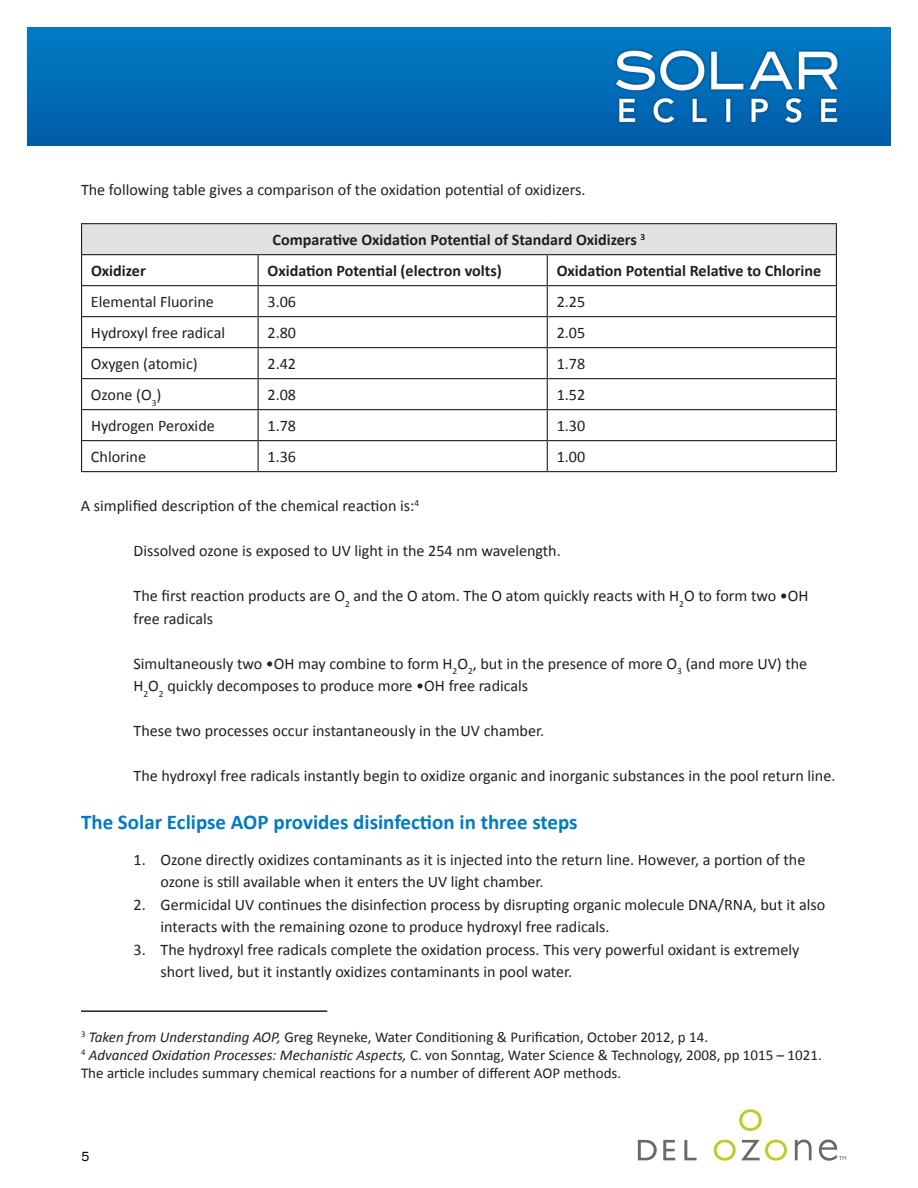
<style>
.page{position:relative;width:918px;height:1188px;background:#fff}
.page>*{position:absolute;margin:0;border:0;box-sizing:border-box;transform-origin:0 0}
.t1{font:700 21px "Calibri";color:#007bc3}
.t2{font:16.2px/22.5px "Calibri";color:#231f20}
.t3{font:700 16.2px "Calibri";color:#231f20}
.t4{font:15px/18px "Calibri";color:#231f20}
.t5{font:500 12px "Galaxie Polaris";color:#000}
.s1{font-style:italic}
</style>
<div class="page">
<svg style="left:638px;top:1140px;width:19px;height:20px"></svg>
<svg style="left:663px;top:1140px;width:12px;height:20px"></svg>
<svg style="left:684px;top:1140px;width:13px;height:20px"></svg>
<svg style="left:714px;top:1140px;width:73px;height:21px"></svg>
<svg style="left:739px;top:1109px;width:23px;height:22px"></svg>
<svg style="left:795px;top:1140px;width:17px;height:20px"></svg>
<svg style="left:819px;top:1140px;width:27px;height:21px"></svg>
<img style="left:27px;top:27px;width:864px;height:119px">
<div style="left:82px;top:224px;width:754px;height:31px;background:#e2e2e1"></div>
<hr style="left:81px;top:223px;width:177px;height:1px;background:#231f20">
<hr style="left:81px;top:224px;width:1px;height:30px;background:#231f20">
<hr style="left:258px;top:223px;width:289px;height:1px;background:#231f20">
<hr style="left:547px;top:223px;width:290px;height:1px;background:#231f20">
<hr style="left:836px;top:224px;width:1px;height:30px;background:#231f20">
<hr style="left:81px;top:254px;width:177px;height:1px;background:#231f20">
<hr style="left:81px;top:255px;width:1px;height:30px;background:#231f20">
<hr style="left:258px;top:254px;width:289px;height:1px;background:#231f20">
<hr style="left:258px;top:255px;width:1px;height:30px;background:#231f20">
<hr style="left:547px;top:254px;width:290px;height:1px;background:#231f20">
<hr style="left:547px;top:255px;width:1px;height:30px;background:#231f20">
<hr style="left:836px;top:255px;width:1px;height:30px;background:#231f20">
<hr style="left:81px;top:285px;width:177px;height:1px;background:#231f20">
<hr style="left:81px;top:286px;width:1px;height:30px;background:#231f20">
<hr style="left:258px;top:285px;width:289px;height:1px;background:#231f20">
<hr style="left:258px;top:286px;width:1px;height:30px;background:#231f20">
<hr style="left:547px;top:285px;width:290px;height:1px;background:#231f20">
<hr style="left:547px;top:286px;width:1px;height:30px;background:#231f20">
<hr style="left:836px;top:286px;width:1px;height:30px;background:#231f20">
<hr style="left:81px;top:316px;width:177px;height:1px;background:#231f20">
<hr style="left:81px;top:317px;width:1px;height:30px;background:#231f20">
<hr style="left:258px;top:316px;width:289px;height:1px;background:#231f20">
<hr style="left:258px;top:317px;width:1px;height:30px;background:#231f20">
<hr style="left:547px;top:316px;width:290px;height:1px;background:#231f20">
<hr style="left:547px;top:317px;width:1px;height:30px;background:#231f20">
<hr style="left:836px;top:317px;width:1px;height:30px;background:#231f20">
<hr style="left:81px;top:347px;width:177px;height:1px;background:#231f20">
<hr style="left:81px;top:348px;width:1px;height:30px;background:#231f20">
<hr style="left:258px;top:347px;width:289px;height:1px;background:#231f20">
<hr style="left:258px;top:348px;width:1px;height:30px;background:#231f20">
<hr style="left:547px;top:347px;width:290px;height:1px;background:#231f20">
<hr style="left:547px;top:348px;width:1px;height:30px;background:#231f20">
<hr style="left:836px;top:348px;width:1px;height:30px;background:#231f20">
<hr style="left:81px;top:378px;width:177px;height:1px;background:#231f20">
<hr style="left:81px;top:379px;width:1px;height:30px;background:#231f20">
<hr style="left:258px;top:378px;width:289px;height:1px;background:#231f20">
<hr style="left:258px;top:379px;width:1px;height:30px;background:#231f20">
<hr style="left:547px;top:378px;width:290px;height:1px;background:#231f20">
<hr style="left:547px;top:379px;width:1px;height:30px;background:#231f20">
<hr style="left:836px;top:379px;width:1px;height:30px;background:#231f20">
<hr style="left:81px;top:409px;width:177px;height:1px;background:#231f20">
<hr style="left:81px;top:410px;width:1px;height:30px;background:#231f20">
<hr style="left:258px;top:409px;width:289px;height:1px;background:#231f20">
<hr style="left:258px;top:410px;width:1px;height:30px;background:#231f20">
<hr style="left:547px;top:409px;width:290px;height:1px;background:#231f20">
<hr style="left:547px;top:410px;width:1px;height:30px;background:#231f20">
<hr style="left:836px;top:410px;width:1px;height:30px;background:#231f20">
<hr style="left:81px;top:440px;width:177px;height:1px;background:#231f20">
<hr style="left:81px;top:441px;width:1px;height:30px;background:#231f20">
<hr style="left:258px;top:440px;width:289px;height:1px;background:#231f20">
<hr style="left:258px;top:441px;width:1px;height:30px;background:#231f20">
<hr style="left:547px;top:440px;width:290px;height:1px;background:#231f20">
<hr style="left:547px;top:441px;width:1px;height:30px;background:#231f20">
<hr style="left:836px;top:441px;width:1px;height:30px;background:#231f20">
<hr style="left:81px;top:471px;width:177px;height:1px;background:#231f20">
<hr style="left:258px;top:471px;width:289px;height:1px;background:#231f20">
<hr style="left:547px;top:471px;width:290px;height:1px;background:#231f20">
<hr style="left:81px;top:1010px;width:246px;height:2px;background:#231f20">
<p class="t2" style="left:81px;top:178px;width:506px">The following table gives a comparison of the oxidation potential of oxidizers.</p>
<p class="t3" style="left:273px;top:229px;width:374px">Comparative Oxidation Potential of Standard Oxidizers <sup>3</sup></p>
<p class="t3" style="left:91px;top:260px;width:56px">Oxidizer</p>
<p class="t3" style="left:268px;top:260px;width:236px">Oxidation Potential (electron volts)</p>
<p class="t3" style="left:557px;top:260px;width:266px">Oxidation Potential Relative to Chlorine</p>
<p class="t2" style="left:91px;top:291px;width:124px">Elemental Fluorine</p>
<p class="t2" style="left:268px;top:291px;width:30px">3.06</p>
<p class="t2" style="left:557px;top:291px;width:30px">2.25</p>
<p class="t2" style="left:91px;top:322px;width:136px">Hydroxyl free radical</p>
<p class="t2" style="left:268px;top:322px;width:30px">2.80</p>
<p class="t2" style="left:557px;top:322px;width:30px">2.05</p>
<p class="t2" style="left:91px;top:353px;width:108px">Oxygen (atomic)</p>
<p class="t2" style="left:268px;top:353px;width:30px">2.42</p>
<p class="t2" style="left:557px;top:353px;width:30px">1.78</p>
<p class="t2" style="left:91px;top:384px;width:72px">Ozone (O<sub>3</sub>)</p>
<p class="t2" style="left:268px;top:384px;width:30px">2.08</p>
<p class="t2" style="left:557px;top:384px;width:30px">1.52</p>
<p class="t2" style="left:91px;top:415px;width:125px">Hydrogen Peroxide</p>
<p class="t2" style="left:268px;top:415px;width:30px">1.78</p>
<p class="t2" style="left:557px;top:415px;width:30px">1.30</p>
<p class="t2" style="left:91px;top:446px;width:57px">Chlorine</p>
<p class="t2" style="left:268px;top:446px;width:30px">1.36</p>
<p class="t2" style="left:557px;top:446px;width:30px">1.00</p>
<p class="t2" style="left:81px;top:495px;width:340px">A simplified description of the chemical reaction is:<sup>4</sup></p>
<p class="t2" style="left:134px;top:540px;width:429px">Dissolved ozone is exposed to UV light in the 254 nm wavelength.</p>
<p class="t2" style="left:134px;top:585px;width:677px">The first reaction products are O<sub>2</sub> and the O atom. The O atom quickly reacts with H<sub>2</sub>O to form two •OH free radicals</p>
<p class="t2" style="left:133px;top:652px;width:675px">Simultaneously two •OH may combine to form H<sub>2</sub>O<sub>2</sub>, but in the presence of more O<sub>3</sub> (and more UV) the<br>H<sub>2</sub>O<sub>2</sub> quickly decomposes to produce more •OH free radicals</p>
<p class="t2" style="left:134px;top:720px;width:412px">These two processes occur instantaneously in the UV chamber.</p>
<p class="t2" style="left:134px;top:765px;width:703px">The hydroxyl free radicals instantly begin to oxidize organic and inorganic substances in the pool return line.</p>
<p class="t1" style="left:81px;top:808px;width:498px">The Solar Eclipse AOP provides disinfection in three steps</p>
<p class="t2" style="left:160px;top:848px;width:646px;text-indent:-27px">1. Ozone directly oxidizes contaminants as it is injected into the return line. However, a portion of the ozone is still available when it enters the UV light chamber.</p>
<p class="t2" style="left:160px;top:893px;width:666px;text-indent:-27px">2. Germicidal UV continues the disinfection process by disrupting organic molecule DNA/RNA, but it also interacts with the remaining ozone to produce hydroxyl free radicals.</p>
<p class="t2" style="left:160px;top:938px;width:640px;text-indent:-27px">3. The hydroxyl free radicals complete the oxidation process. This very powerful oxidant is extremely short lived, but it instantly oxidizes contaminants in pool water.</p>
<p class="t4" style="left:81px;top:1029px;width:742px"><sup>3</sup> <span class="s1">Taken from Understanding AOP,</span> Greg Reyneke, Water Conditioning &amp; Purification, October 2012, p 14.<br><sup>4</sup> <span class="s1">Advanced Oxidation Processes: Mechanistic Aspects,</span> C. von Sonntag, Water Science &amp; Technology, 2008, pp 1015 – 1021.<br>The article includes summary chemical reactions for a number of different AOP methods.</p>
<p class="t5" style="left:81px;top:1148px;width:10px">5</p>
</div>
